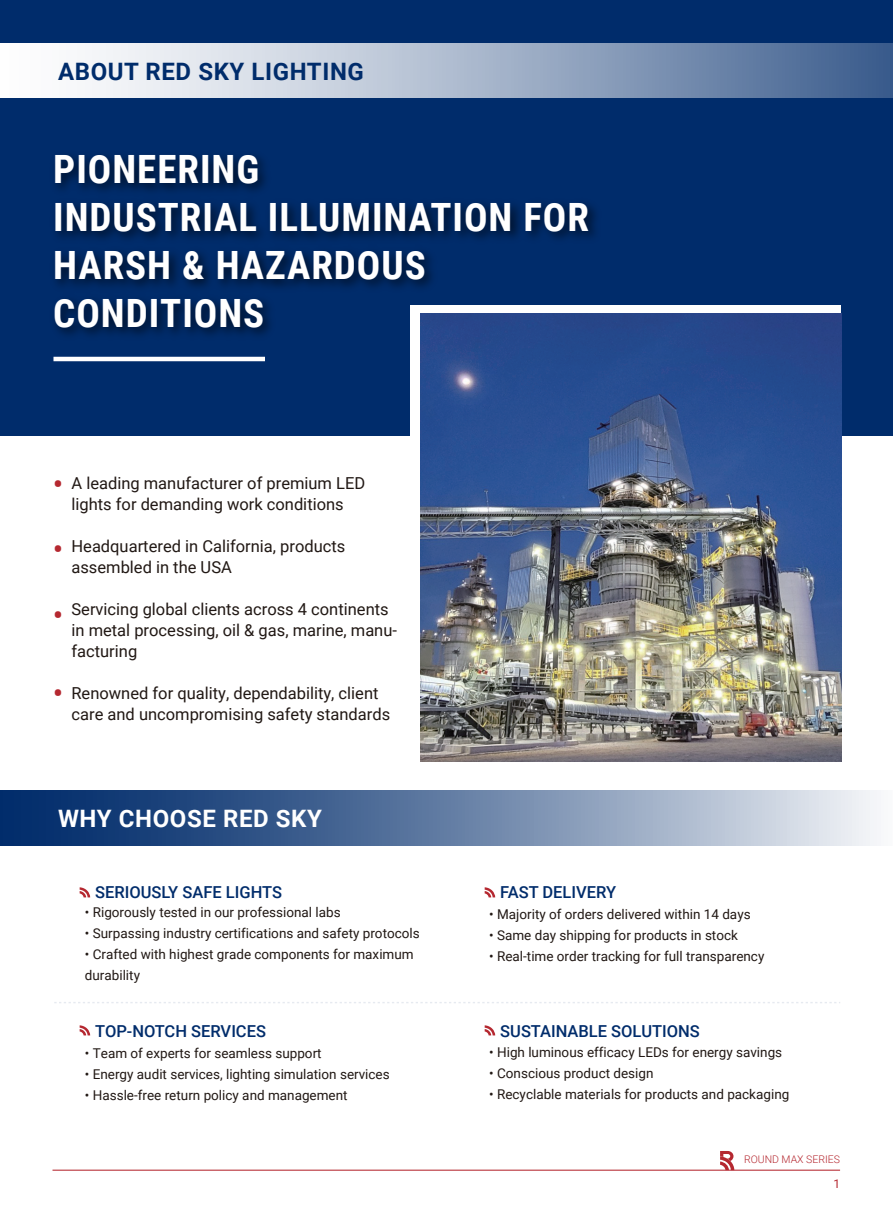
<style>
.page{position:relative;width:893px;height:1212px;background:#fff}
.page>*{position:absolute;margin:0;border:0;box-sizing:border-box;transform-origin:0 0}
.t1{font:700 39px/48px "Roboto Condensed";letter-spacing:.025em;color:#fff}
.t2{font:31.5px/65.2px "Roboto";color:#b52830;text-align:justify}
.t3{font:700 24px "Roboto";letter-spacing:.025em;color:#002c6b}
.t4{font:700 24px "Roboto";letter-spacing:.025em;color:#fff}
.t5{font:16.5px/21px "Roboto";color:#211814}
.t6{font:500 16.5px "Roboto";color:#002c6b}
.t7{font:13.5px/21px "Roboto";color:#211814}
.t8{font:12px "Roboto";color:#b52830}
.t9{font:300 10.5px "Roboto";color:#b52830}
</style>
<div class="page">
<hr style="left:52px;top:1169px;width:788px;height:2px;background:#b52830">
<svg style="left:720px;top:1151px;width:14px;height:19px"></svg>
<div style="left:0;top:0;width:893px;height:435px;background:#002c6b"></div>
<div style="left:0;top:43px;width:893px;height:55px;background:linear-gradient(to right,#fff,#446492)"></div>
<svg style="left:0;top:791px;width:877px;height:54px;background:#6882a7"></svg>
<svg style="left:80px;top:887px;width:10px;height:10px"></svg>
<svg style="left:485px;top:887px;width:10px;height:10px"></svg>
<svg style="left:80px;top:1025px;width:10px;height:10px"></svg>
<svg style="left:485px;top:1025px;width:10px;height:10px"></svg>
<img style="left:53px;top:155px;width:543px;height:202px">
<svg style="left:54px;top:1002px;width:786px;height:1px"></svg>
<div style="left:410px;top:305px;width:431px;height:348px;background:#fff"></div>
<hr style="left:53px;top:357px;width:212px;height:4px;background:#fff">
<img style="left:420px;top:314px;width:422px;height:447px">
<h3 class="t3" style="left:58px;top:55px;width:307px">ABOUT RED SKY LIGHTING</h3>
<h1 class="t1" style="left:53px;top:144px;width:537px">PIONEERING<br>INDUSTRIAL ILLUMINATION FOR<br>HARSH &amp; HAZARDOUS<br>CONDITIONS</h1>
<h2 class="t2" style="left:53px;top:450px;width:12px">• • •</h2>
<h2 class="t2" style="left:53px;top:658px;width:12px">•</h2>
<p class="t5" style="left:71px;top:472px;width:295px">A leading manufacturer of premium LED lights for demanding work conditions</p>
<p class="t5" style="left:71px;top:535px;width:275px">Headquartered in California, products assembled in the USA</p>
<p class="t5" style="left:71px;top:598px;width:327px">Servicing global clients across 4 continents in metal processing, oil &amp; gas, marine, manu&shy;facturing</p>
<p class="t5" style="left:71px;top:682px;width:320px">Renowned for quality, dependability, client care and uncompromising safety standards</p>
<h3 class="t4" style="left:58px;top:801px;width:265px">WHY CHOOSE RED SKY</h3>
<p class="t6" style="left:95px;top:880px;width:188px">SERIOUSLY SAFE LIGHTS</p>
<p class="t7" style="left:85px;top:901px;width:257px">• Rigorously tested in our professional labs</p>
<p class="t7" style="left:85px;top:922px;width:336px">• Surpassing industry certifications and safety protocols</p>
<p class="t7" style="left:85px;top:943px;width:330px">• Crafted with highest grade components for maximum durability</p>
<p class="t6" style="left:95px;top:1020px;width:172px">TOP-NOTCH SERVICES</p>
<p class="t7" style="left:85px;top:1042px;width:238px">• Team of experts for seamless support</p>
<p class="t7" style="left:85px;top:1063px;width:306px">• Energy audit services, lighting simulation services</p>
<p class="t7" style="left:85px;top:1084px;width:264px">• Hassle-free return policy and management</p>
<p class="t6" style="left:500px;top:880px;width:117px">FAST DELIVERY</p>
<p class="t7" style="left:489px;top:903px;width:263px">• Majority of orders delivered within 14 days</p>
<p class="t7" style="left:489px;top:924px;width:250px">• Same day shipping for products in stock</p>
<p class="t7" style="left:489px;top:945px;width:277px">• Real-time order tracking for full transparency</p>
<p class="t6" style="left:500px;top:1020px;width:201px">SUSTAINABLE SOLUTIONS</p>
<p class="t7" style="left:489px;top:1041px;width:295px">• High luminous efficacy LEDs for energy savings</p>
<p class="t7" style="left:489px;top:1062px;width:166px">• Conscious product design</p>
<p class="t7" style="left:489px;top:1083px;width:302px">• Recyclable materials for products and packaging</p>
<p class="t9" style="left:744px;top:1151px;width:98px">ROUND MAX SERIES</p>
<p class="t8" style="left:833px;top:1175px;width:8px">1</p>
</div>
